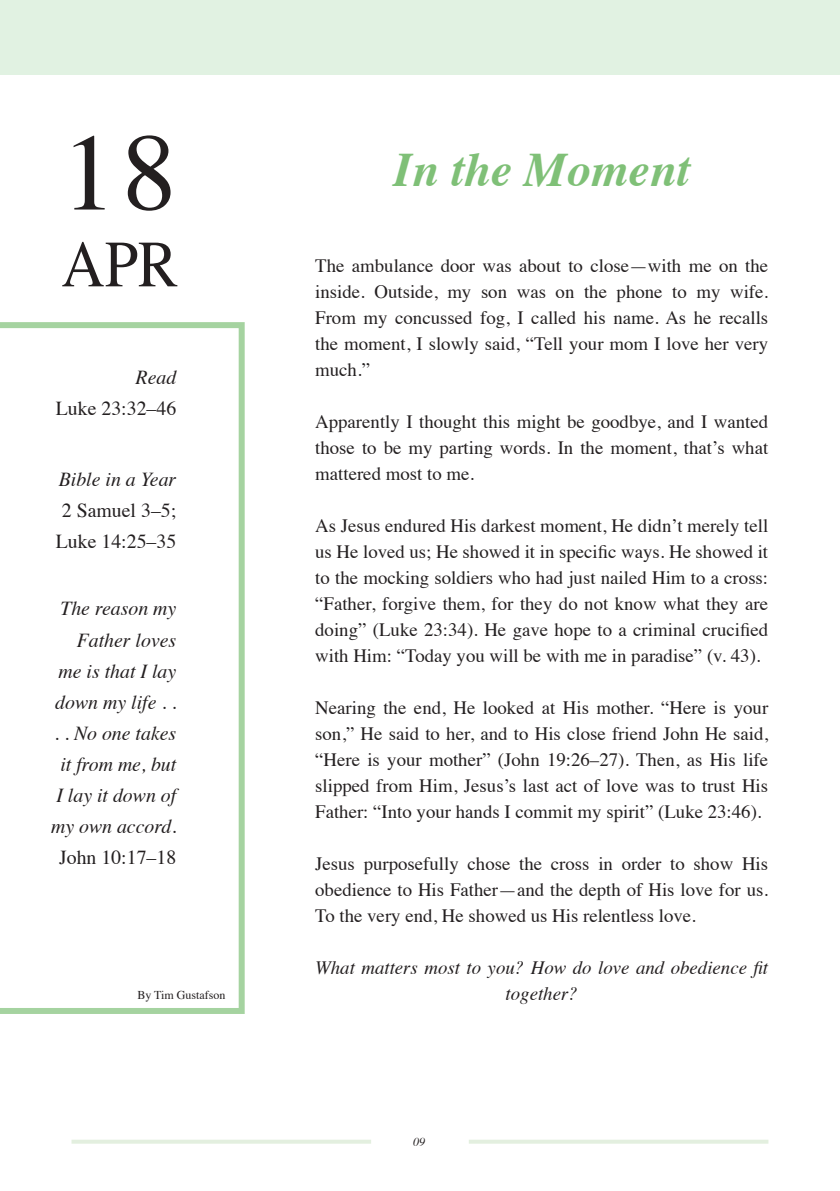
<style>
.page{position:relative;width:840px;height:1191px;background:#fff}
.page>*{position:absolute;margin:0;border:0;box-sizing:border-box;transform-origin:0 0}
.t1{font:110px "Times";color:#231f20}
.t2{font:66px "Times";color:#231f20;scale:.91 1}
.t3{font:italic 700 48px "Times";color:#7fc077}
.t4{font:italic 19.8px/31px "Times";color:#231f20;text-align:right}
.t5{font:19.8px/31px "Times";color:#231f20;text-align:center}
.t6{font:18.8px/26px "Times";color:#231f20;text-align:justify}
.t7{font:italic 18.8px/26px "Times";color:#231f20;text-align:center}
.t8{font:12px "Times";color:#231f20}
.t9{font:italic 12px "Times";color:#231f20}
</style>
<div class="page">
<svg style="left:0;top:322px;width:244px;height:692px"></svg>
<div style="left:0;top:0;width:839px;height:74px;background:#e1f2e2"></div>
<svg style="left:469px;top:1140px;width:299px;height:3px"></svg>
<svg style="left:71px;top:1140px;width:300px;height:3px"></svg>
<h1 class="t1" style="left:61px;top:127px;width:117px">18</h1>
<h2 class="t2" style="left:61px;top:237px;width:130px">APR</h2>
<p class="t4" style="left:135px;top:363px;width:42px">Read</p>
<p class="t5" style="left:56px;top:394px;width:122px">Luke 23:32–46</p>
<p class="t4" style="left:59px;top:465px;width:119px">Bible in a Year</p>
<p class="t5" style="left:56px;top:496px;width:122px">2 Samuel 3–5;<br>Luke 14:25–35</p>
<p class="t4" style="left:51px;top:595px;width:127px">The reason my<br>Father loves me is that I lay down my life . . . . No one takes it from me, but<br>I lay it down of my own accord.</p>
<p class="t5" style="left:59px;top:843px;width:119px">John 10:17–18</p>
<p class="t8" style="left:137px;top:990px;width:90px">By Tim Gustafson</p>
<h3 class="t3" style="left:393px;top:150px;width:298px">In the Moment</h3>
<p class="t6" style="left:315px;top:254px;width:454px">The ambulance door was about to close—with me on the inside. Outside, my son was on the phone to my wife.<br>From my concussed fog, I called his name. As he recalls the moment, I slowly said, “Tell your mom I love her very much.”</p>
<p class="t6" style="left:315px;top:410px;width:454px">Apparently I thought this might be goodbye, and I wanted those to be my parting words. In the moment, that’s what mattered most to me.</p>
<p class="t6" style="left:315px;top:514px;width:454px">As Jesus endured His darkest moment, He didn’t merely tell us He loved us; He showed it in specific ways. He showed it to the mocking soldiers who had just nailed Him to a cross: “Father, forgive them, for they do not know what they are doing” (Luke 23:34). He gave hope to a criminal crucified with Him: “Today you will be with me in paradise” (v. 43).</p>
<p class="t6" style="left:315px;top:696px;width:454px">Nearing the end, He looked at His mother. “Here is your son,” He said to her, and to His close friend John He said, “Here is your mother” (John 19:26–27). Then, as His life slipped from Him, Jesus’s last act of love was to trust His Father: “Into your hands I commit my spirit” (Luke 23:46).</p>
<p class="t6" style="left:315px;top:852px;width:454px">Jesus purposefully chose the cross in order to show His obedience to His Father—and the depth of His love for us.<br>To the very end, He showed us His relentless love.</p>
<p class="t7" style="left:315px;top:956px;width:454px">What matters most to you? How do love and obedience fit together?</p>
<p class="t9" style="left:413px;top:1137px;width:13px">09</p>
</div>
